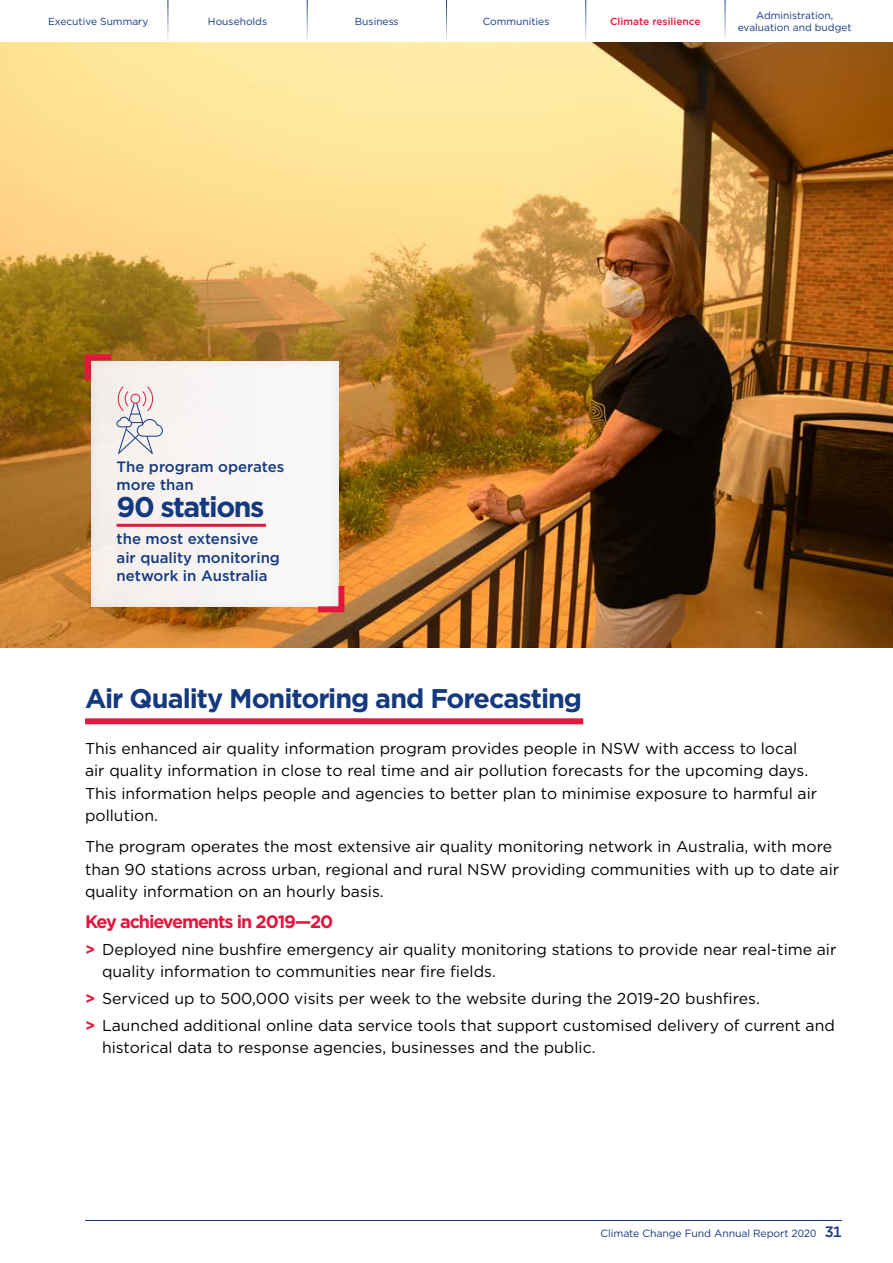
<style>
.page{position:relative;width:893px;height:1263px;background:#fff}
.page>*{position:absolute;margin:0;border:0;box-sizing:border-box;transform-origin:0 0}
.t1{font:700 28.5px "Gotham";letter-spacing:-.05em;color:#15397f}
.t2{font:700 27px "Gotham";letter-spacing:-.04em;color:#15397f}
.t3{font:700 18px "Gotham";letter-spacing:-.06em;color:#e3173e}
.t4{font:15.75px/22.5px "Gotham";color:#000}
.t5{font:500 15px/18.3px "Gotham";color:#15397f}
.t6{font:10.5px "Gotham";letter-spacing:-.01em;color:#15397f}
.t7{font:10.2px/12px "Gotham";color:#15397f;text-align:center}
.t8{font:500 10.2px "Gotham";color:#e3173e}
.s1{font-weight:700;color:#e3173e}
.s2{font-weight:500;font-size:15px}
</style>
<div class="page">
<div style="left:85px;top:718px;width:498px;height:6px;background:#e3173e"></div>
<img style="left:0;top:43px;width:893px;height:604px">
<div style="left:72px;top:345px;width:285px;height:268px;background:#000;opacity:.08"></div>
<svg style="left:82px;top:352px;width:265px;height:262px"></svg>
<svg style="left:82px;top:351px;width:81px;height:107px"></svg>
<svg style="left:312px;top:580px;width:35px;height:35px"></svg>
<hr style="left:85px;top:1220px;width:757px;height:1px;background:#15397f">
<hr style="left:168px;top:0;width:1px;height:43px;background:#15397f">
<hr style="left:307px;top:0;width:1px;height:43px;background:#15397f">
<hr style="left:446px;top:0;width:1px;height:43px;background:#15397f">
<hr style="left:725px;top:0;width:1px;height:43px;background:#15397f">
<hr style="left:585px;top:0;width:1px;height:43px;background:#15397f">
<p class="t7" style="left:48px;top:15px;width:102px">Executive Summary</p>
<p class="t7" style="left:208px;top:15px;width:61px">Households</p>
<p class="t7" style="left:355px;top:15px;width:45px">Business</p>
<p class="t7" style="left:483px;top:15px;width:68px">Communities</p>
<p class="t7" style="left:738px;top:9px;width:115px">Administration, evaluation and budget</p>
<p class="t8" style="left:610px;top:15px;width:92px">Climate resilience</p>
<p class="t5" style="left:117px;top:457px;width:169px">The program operates more than</p>
<h1 class="t1" style="left:117px;top:488px;width:149px">90 stations</h1>
<p class="t5" style="left:117px;top:530px;width:165px">the most extensive air quality monitoring network in Australia</p>
<h2 class="t2" style="left:85px;top:680px;width:499px">Air Quality Monitoring and Forecasting</h2>
<p class="t4" style="left:85px;top:736px;width:734px">This enhanced air quality information program provides people in NSW with access to local air quality information in close to real time and air pollution forecasts for the upcoming days.<br>This information helps people and agencies to better plan to minimise exposure to harmful air pollution.</p>
<p class="t4" style="left:85px;top:835px;width:756px">The program operates the most extensive air quality monitoring network in Australia, with more than 90 stations across urban, regional and rural NSW providing communities with up to date air quality information on an hourly basis.</p>
<p class="t3" style="left:85px;top:910px;width:250px">Key achievements in 2019—20</p>
<p class="t4" style="left:102px;top:938px;width:736px;text-indent:-17px"><span class="s1">&gt;</span> Deployed nine bushfire emergency air quality monitoring stations to provide near real-time air quality information to communities near fire fields.</p>
<p class="t4" style="left:85px;top:985px;width:751px;line-height:26.7px"><span class="s1">&gt;</span> Serviced up to 500,000 visits per week to the website during the 2019-20 bushfires.<br><span class="s1">&gt;</span> Launched additional online data service tools that support customised delivery of current and</p>
<p class="t4" style="left:102px;top:1036px;width:495px">historical data to response agencies, businesses and the public.</p>
<p class="t6" style="left:600px;top:1226px;width:243px">Climate Change Fund Annual Report 2020 <span class="s2">31</span></p>
</div>
